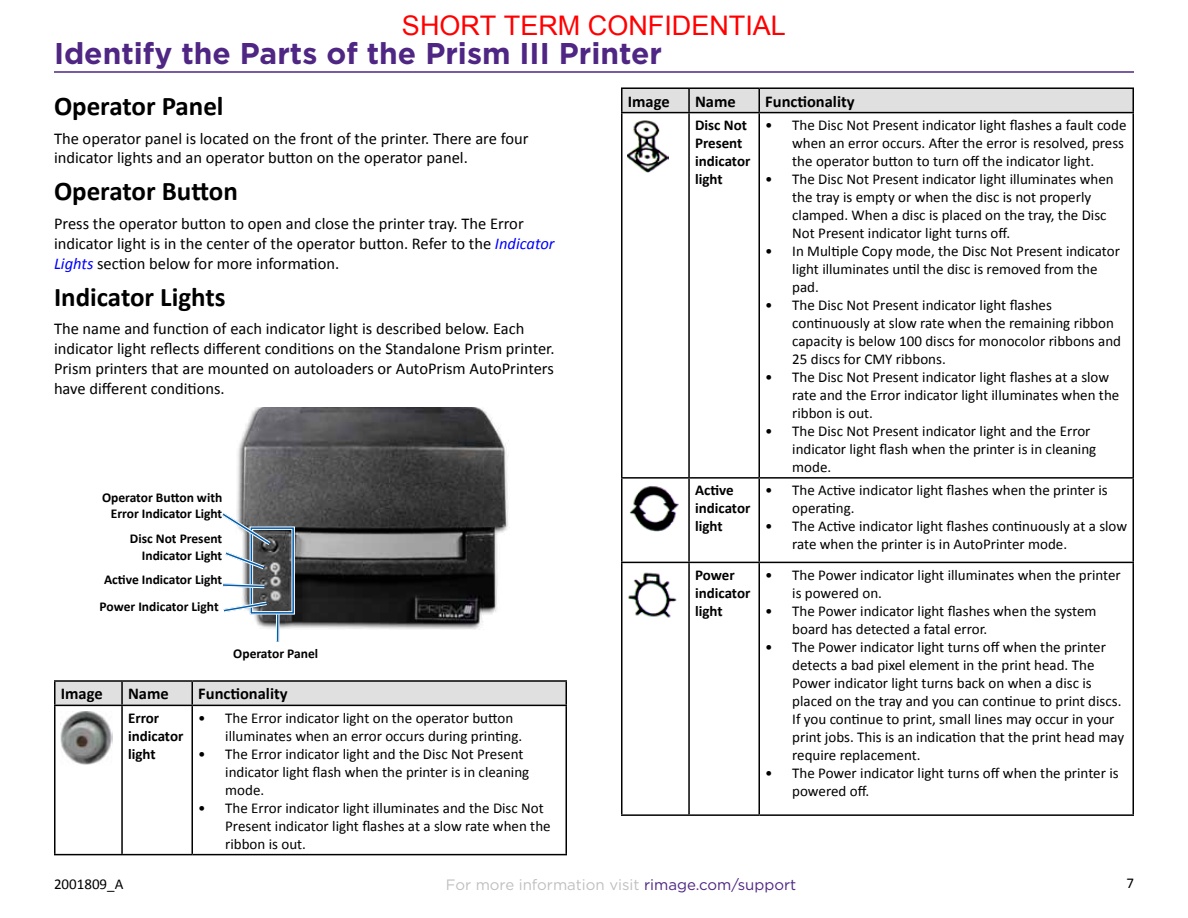
<style>
.page{position:relative;width:1188px;height:918px;background:#fff}
.page>*{position:absolute;margin:0;border:0;box-sizing:border-box;transform-origin:0 0}
.t1{font:700 30px "Gotham";color:#4f2683}
.t2{font:700 27px "Calibri";color:#000}
.t3{font:27px "Arial";color:#f00}
.t4{font:16.5px/19.8px "Calibri";color:#000}
.t5{font:700 16.5px "Calibri";color:#000}
.t6{font:15px/18px "Calibri";color:#000}
.t7{font:700 15px/18px "Calibri";color:#000}
.t8{font:15px "Gotham";color:#c0c0c0}
.t9{font:700 13.5px/16.2px "Calibri";color:#000;text-align:right}
.s1{font-style:italic;color:#00f}
.s2{color:#4f2683}
</style>
<div class="page">
<hr style="left:54px;top:71px;width:1080px;height:2px;background:#4f2683">
<hr style="left:54px;top:680px;width:68px;height:2px;background:#000">
<hr style="left:54px;top:682px;width:2px;height:23px;background:#000">
<hr style="left:122px;top:680px;width:70px;height:2px;background:#000">
<hr style="left:192px;top:680px;width:375px;height:2px;background:#000">
<svg style="left:55px;top:681px;width:512px;height:24px;background:#d3d3d3"></svg>
<hr style="left:54px;top:705px;width:68px;height:1px;background:#000">
<hr style="left:54px;top:706px;width:2px;height:148px;background:#000">
<hr style="left:122px;top:705px;width:70px;height:1px;background:#000">
<hr style="left:121px;top:706px;width:2px;height:148px;background:#000">
<hr style="left:192px;top:705px;width:375px;height:1px;background:#000">
<hr style="left:191px;top:706px;width:2px;height:148px;background:#000">
<hr style="left:566px;top:706px;width:1px;height:148px;background:#000">
<hr style="left:54px;top:854px;width:68px;height:1px;background:#000">
<hr style="left:122px;top:854px;width:70px;height:1px;background:#000">
<hr style="left:192px;top:854px;width:375px;height:1px;background:#000">
<img style="left:61px;top:711px;width:52px;height:54px">
<img style="left:237px;top:407px;width:273px;height:223px">
<hr style="left:276px;top:612px;width:3px;height:30px;background:#005ead">
<hr style="left:279px;top:612px;width:1px;height:30px;background:#fff">
<hr style="left:276px;top:612px;width:1px;height:30px;background:#fff">
<svg style="left:222px;top:510px;width:73px;height:105px"></svg>
<hr style="left:621px;top:87px;width:68px;height:2px;background:#000">
<div style="left:621px;top:89px;width:511px;height:23px;background:#e0e0e0"></div>
<hr style="left:689px;top:87px;width:70px;height:2px;background:#000">
<hr style="left:688px;top:89px;width:2px;height:23px;background:#000">
<hr style="left:759px;top:87px;width:375px;height:2px;background:#000">
<hr style="left:758px;top:89px;width:2px;height:23px;background:#000">
<hr style="left:1132px;top:89px;width:2px;height:23px;background:#000">
<hr style="left:621px;top:112px;width:68px;height:1px;background:#000">
<hr style="left:621px;top:113px;width:1px;height:364px;background:#000">
<hr style="left:689px;top:112px;width:70px;height:1px;background:#000">
<hr style="left:688px;top:113px;width:2px;height:364px;background:#000">
<hr style="left:759px;top:112px;width:375px;height:1px;background:#000">
<hr style="left:758px;top:113px;width:2px;height:364px;background:#000">
<hr style="left:1132px;top:113px;width:2px;height:364px;background:#000">
<hr style="left:621px;top:477px;width:68px;height:2px;background:#000">
<hr style="left:621px;top:479px;width:1px;height:83px;background:#000">
<hr style="left:689px;top:477px;width:70px;height:2px;background:#000">
<hr style="left:688px;top:479px;width:2px;height:83px;background:#000">
<hr style="left:759px;top:477px;width:375px;height:2px;background:#000">
<hr style="left:758px;top:479px;width:2px;height:83px;background:#000">
<hr style="left:1132px;top:479px;width:2px;height:83px;background:#000">
<hr style="left:621px;top:562px;width:68px;height:1px;background:#000">
<hr style="left:621px;top:563px;width:1px;height:251px;background:#000">
<hr style="left:689px;top:562px;width:70px;height:1px;background:#000">
<hr style="left:688px;top:563px;width:2px;height:251px;background:#000">
<hr style="left:759px;top:562px;width:375px;height:1px;background:#000">
<hr style="left:758px;top:563px;width:2px;height:251px;background:#000">
<hr style="left:1132px;top:563px;width:2px;height:251px;background:#000">
<hr style="left:621px;top:814px;width:68px;height:2px;background:#000">
<hr style="left:689px;top:814px;width:70px;height:2px;background:#000">
<hr style="left:759px;top:814px;width:375px;height:2px;background:#000">
<img style="left:628px;top:120px;width:41px;height:53px">
<img style="left:629px;top:485px;width:50px;height:47px">
<img style="left:628px;top:572px;width:49px;height:46px">
<h2 class="t3" style="left:402px;top:8px;width:386px">SHORT TERM CONFIDENTIAL</h2>
<h1 class="t1" style="left:54px;top:36px;width:610px">Identify the Parts of the Prism III Printer</h1>
<h2 class="t2" style="left:54px;top:89px;width:171px">Operator Panel</h2>
<p class="t4" style="left:54px;top:128px;width:476px">The operator panel is located on the front of the printer. There are four indicator lights and an operator button on the operator panel.</p>
<h2 class="t2" style="left:54px;top:174px;width:185px">Operator Button</h2>
<p class="t4" style="left:54px;top:214px;width:502px">Press the operator button to open and close the printer tray. The Error indicator light is in the center of the operator button. Refer to the <span class="s1">Indicator<br>Lights</span> section below for more information.</p>
<h2 class="t2" style="left:54px;top:279px;width:173px">Indicator Lights</h2>
<p class="t4" style="left:54px;top:319px;width:502px">The name and function of each indicator light is described below. Each indicator light reflects different conditions on the Standalone Prism printer.<br>Prism printers that are mounted on autoloaders or AutoPrism AutoPrinters have different conditions.</p>
<p class="t9" style="left:102px;top:489px;width:122px">Operator Button with<br>Error Indicator Light</p>
<p class="t9" style="left:130px;top:531px;width:94px">Disc Not Present<br>Indicator Light</p>
<p class="t9" style="left:100px;top:566px;width:124px;line-height:27.5px;text-align:center">Active Indicator Light<br>Power Indicator Light</p>
<p class="t9" style="left:233px;top:646px;width:86px">Operator Panel</p>
<p class="t5" style="left:61px;top:683px;width:43px">Image</p>
<p class="t5" style="left:128px;top:683px;width:42px">Name</p>
<p class="t5" style="left:198px;top:683px;width:91px">Functionality</p>
<p class="t7" style="left:128px;top:709px;width:57px">Error indicator light</p>
<p class="t6" style="left:225px;top:709px;width:298px;text-indent:-27px">• The Error indicator light on the operator button illuminates when an error occurs during printing.</p>
<p class="t6" style="left:225px;top:745px;width:306px;text-indent:-27px">• The Error indicator light and the Disc Not Present indicator light flash when the printer is in cleaning mode.</p>
<p class="t6" style="left:225px;top:799px;width:327px;text-indent:-27px">• The Error indicator light illuminates and the Disc Not<br>Present indicator light flashes at a slow rate when the ribbon is out.</p>
<p class="t5" style="left:628px;top:91px;width:43px">Image</p>
<p class="t5" style="left:695px;top:91px;width:42px">Name</p>
<p class="t5" style="left:765px;top:91px;width:91px">Functionality</p>
<p class="t7" style="left:695px;top:116px;width:57px">Disc Not<br>Present indicator light</p>
<p class="t6" style="left:792px;top:116px;width:336px;text-indent:-27px">• The Disc Not Present indicator light flashes a fault code when an error occurs. After the error is resolved, press the operator button to turn off the indicator light.</p>
<p class="t6" style="left:792px;top:170px;width:323px;text-indent:-27px">• The Disc Not Present indicator light illuminates when the tray is empty or when the disc is not properly clamped. When a disc is placed on the tray, the Disc Not Present indicator light turns off.</p>
<p class="t6" style="left:792px;top:242px;width:329px;text-indent:-27px">• In Multiple Copy mode, the Disc Not Present indicator light illuminates until the disc is removed from the pad.</p>
<p class="t6" style="left:792px;top:296px;width:330px;text-indent:-27px">• The Disc Not Present indicator light flashes continuously at slow rate when the remaining ribbon capacity is below 100 discs for monocolor ribbons and 25 discs for CMY ribbons.</p>
<p class="t6" style="left:792px;top:368px;width:329px;text-indent:-27px">• The Disc Not Present indicator light flashes at a slow rate and the Error indicator light illuminates when the ribbon is out.</p>
<p class="t6" style="left:792px;top:422px;width:306px;text-indent:-27px">• The Disc Not Present indicator light and the Error indicator light flash when the printer is in cleaning mode.</p>
<p class="t7" style="left:695px;top:481px;width:57px">Active indicator light</p>
<p class="t6" style="left:792px;top:481px;width:317px;text-indent:-27px">• The Active indicator light flashes when the printer is operating.</p>
<p class="t6" style="left:792px;top:517px;width:336px;text-indent:-27px">• The Active indicator light flashes continuously at a slow rate when the printer is in AutoPrinter mode.</p>
<p class="t7" style="left:695px;top:566px;width:57px">Power indicator light</p>
<p class="t6" style="left:792px;top:566px;width:330px;text-indent:-27px">• The Power indicator light illuminates when the printer is powered on.</p>
<p class="t6" style="left:792px;top:602px;width:306px;text-indent:-27px">• The Power indicator light flashes when the system board has detected a fatal error.</p>
<p class="t6" style="left:792px;top:638px;width:333px;text-indent:-27px">• The Power indicator light turns off when the printer detects a bad pixel element in the print head. The Power indicator light turns back on when a disc is placed on the tray and you can continue to print discs.<br>If you continue to print, small lines may occur in your print jobs. This is an indication that the print head may require replacement.</p>
<p class="t6" style="left:792px;top:764px;width:328px;text-indent:-27px">• The Power indicator light turns off when the printer is powered off.</p>
<p class="t6" style="left:54px;top:875px;width:71px">2001809_A</p>
<p class="t8" style="left:446px;top:876px;width:352px">For more information visit <span class="s2">rimage.com/support</span></p>
<p class="t6" style="left:1126px;top:874px;width:9px">7</p>
</div>
